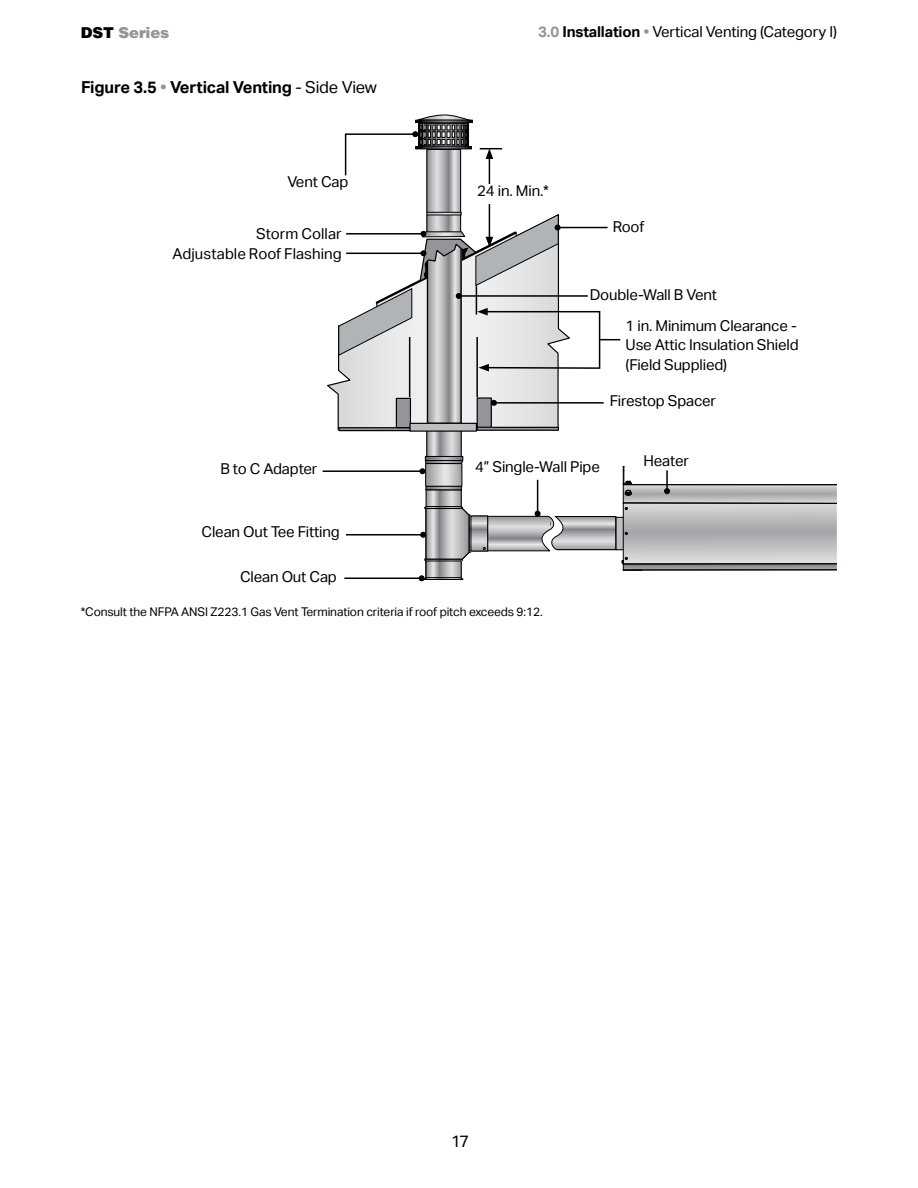
<style>
.page{position:relative;width:918px;height:1188px;background:#fff}
.page>*{position:absolute;margin:0;border:0;box-sizing:border-box;transform-origin:0 0}
.D__R__Sub-head{font:700 16.5px "Aktiv Grotesk";letter-spacing:-.01em;color:#000}
.t1{font:16.5px "Aktiv Grotesk";color:#000}
.D__R__Body_Text{font:15px/19.5px "Aktiv Grotesk";letter-spacing:-.01em;color:#000}
.t2{font:900 15px "Helvetica";letter-spacing:-.01em;color:#939598}
.D__R__Body_Text-2{font:12px "Aktiv Grotesk";letter-spacing:-.01em;color:#000}
.s1{color:#000}
.s2{font-weight:700;color:#939598}
.s3{font-weight:700}
.s4{color:#939598}
.s5{font-weight:400}
</style>
<div class="page">
<svg style="left:327px;top:372px;width:232px;height:58px;background:#dfe0e1"></svg>
<svg style="left:429px;top:177px;width:30px;height:35px"></svg>
<div style="left:427px;top:149px;width:34px;height:86px;border:1px solid #000"></div>
<div style="left:427px;top:212px;width:34px;height:3px;border:1px solid #000"></div>
<svg style="left:429px;top:372px;width:31px;height:16px"></svg>
<div style="left:338px;top:427px;width:73px;height:4px;border:1px solid #000"></div>
<div style="left:396px;top:398px;width:14px;height:30px;background:#939598"></div>
<div style="left:396px;top:398px;width:15px;height:30px;border:1px solid #000"></div>
<div style="left:410px;top:423px;width:66px;height:8px;background:#bcbec0"></div>
<div style="left:409px;top:423px;width:68px;height:9px;border:1px solid #000"></div>
<hr style="left:323px;top:470px;width:99px;height:2px;background:#000">
<hr style="left:489px;top:157px;width:1px;height:82px;background:#000">
<svg style="left:344px;top:114px;width:158px;height:63px"></svg>
<div style="left:477px;top:184px;width:76px;height:19px;background:#fff"></div>
<hr style="left:344px;top:578px;width:78px;height:1px;background:#000">
<hr style="left:346px;top:534px;width:77px;height:2px;background:#000">
<hr style="left:476px;top:337px;width:2px;height:60px;background:#000">
<hr style="left:409px;top:337px;width:1px;height:60px;background:#000">
<svg style="left:419px;top:388px;width:418px;height:193px"></svg>
<svg style="left:338px;top:213px;width:282px;height:159px"></svg>
<p class="t2" style="left:81px;top:23px;width:90px"><span class="s1">DST</span> Series</p>
<p class="D__R__Body_Text" style="left:538px;top:22px;width:300px"><span class="s2">3.0</span> <span class="s3">Installation</span> <span class="s2">•</span> Vertical Venting (Category I)</p>
<p class="D__R__Sub-head" style="left:81px;top:77px;width:297px">Figure 3.5 <span class="s4">•</span> Vertical Venting <span class="s5">- Side View</span></p>
<p class="D__R__Body_Text" style="left:287px;top:172px;width:63px">Vent Cap</p>
<p class="D__R__Body_Text" style="left:256px;top:224px;width:87px">Storm Collar</p>
<p class="D__R__Body_Text" style="left:173px;top:244px;width:171px">Adjustable Roof Flashing</p>
<p class="D__R__Body_Text" style="left:220px;top:459px;width:99px">B to C Adapter</p>
<p class="D__R__Body_Text" style="left:202px;top:522px;width:140px">Clean Out Tee Fitting</p>
<p class="D__R__Body_Text" style="left:240px;top:567px;width:98px">Clean Out Cap</p>
<p class="D__R__Body_Text" style="left:477px;top:181px;width:73px">24 in. Min.*</p>
<p class="D__R__Body_Text" style="left:613px;top:217px;width:33px">Roof</p>
<p class="D__R__Body_Text" style="left:590px;top:285px;width:129px">Double-Wall B Vent</p>
<p class="D__R__Body_Text" style="left:626px;top:316px;width:173px">1 in. Minimum Clearance -</p>
<p class="D__R__Body_Text" style="left:626px;top:335px;width:175px">Use Attic Insulation Shield (Field Supplied)</p>
<p class="D__R__Body_Text" style="left:610px;top:391px;width:108px">Firestop Spacer</p>
<p class="D__R__Body_Text" style="left:475px;top:457px;width:126px">4” Single-Wall Pipe</p>
<p class="D__R__Body_Text" style="left:644px;top:451px;width:47px">Heater</p>
<p class="D__R__Body_Text-2" style="left:81px;top:604px;width:463px">*Consult the NFPA ANSI Z223.1 Gas Vent Termination criteria if roof pitch exceeds 9:12.</p>
<p class="t1" style="left:451px;top:1132px;width:20px">17</p>
</div>
